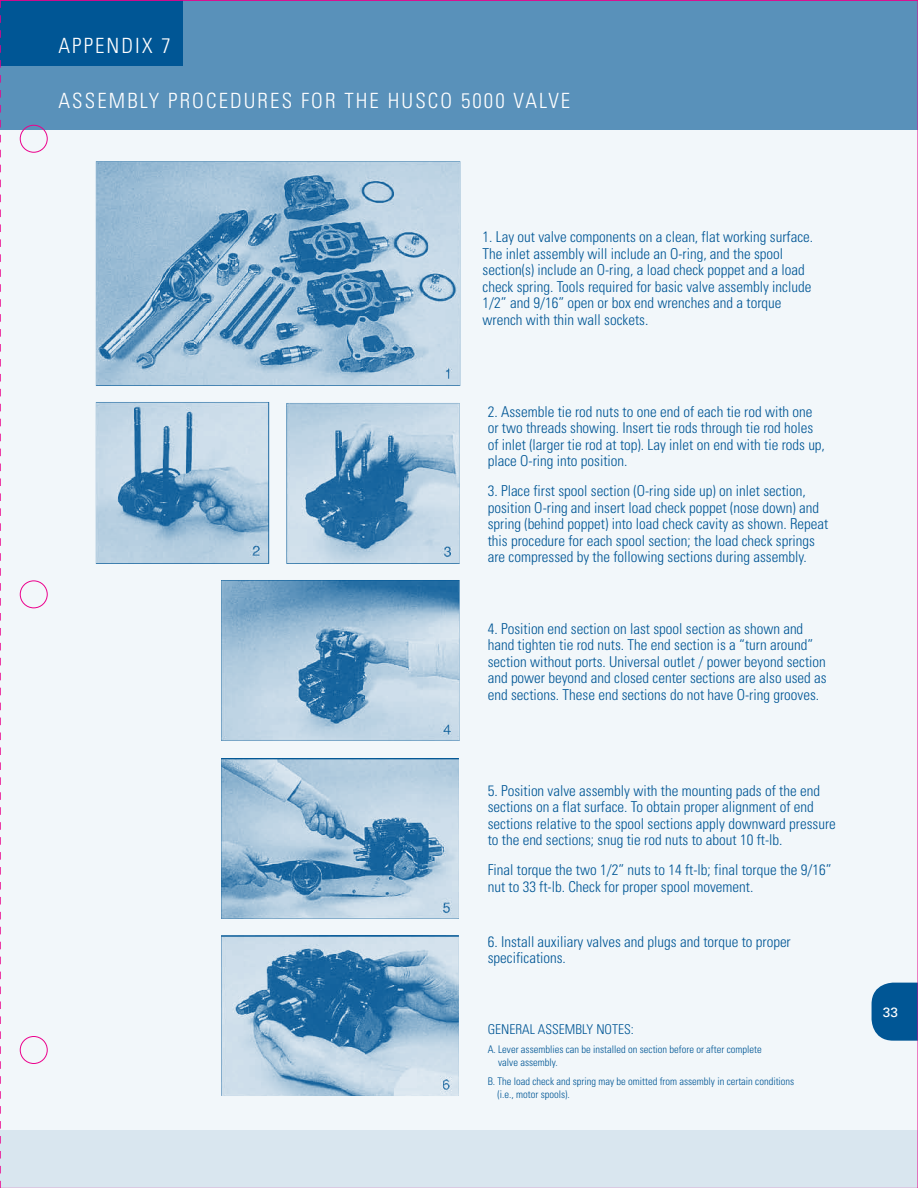
<style>
.page{position:relative;width:918px;height:1188px;background:#fff}
.page>*{position:absolute;margin:0;border:0;box-sizing:border-box;transform-origin:0 0}
.t1{font:300 condensed 21px "Univers";letter-spacing:.1em;color:#fff}
.t2{font:300 condensed 15px/16.5px "Univers";color:#005695}
.t3{font:300 condensed 13.5px "Univers";color:#005695}
.t4{font:13.5px "Univers";color:#fff}
.t5{font:300 condensed 10.5px/12.6px "Univers";color:#005695}
</style>
<div class="page">
<div style="left:0;top:0;width:918px;height:1174px;background:#f2f7fa"></div>
<svg style="left:872px;top:983px;width:44px;height:58px;background:#10619c"></svg>
<div style="left:0;top:1130px;width:918px;height:58px;background:#d9e6ef"></div>
<div style="left:0;top:0;width:918px;height:130px;background:#5991ba"></div>
<div style="left:0;top:0;width:182px;height:66px;background:#005695"></div>
<img style="left:96px;top:161px;width:364px;height:935px">
<svg style="left:20px;top:125px;width:28px;height:939px"></svg>
<svg style="left:0;top:0;width:1px;height:1188px"></svg>
<h1 class="t1" style="left:59px;top:33px;width:114px">Appendix 7</h1>
<h1 class="t1" style="left:59px;top:88px;width:64px">Assembl</h1>
<h1 class="t1" style="left:149px;top:88px;width:164px">y Procedures for</h1>
<h1 class="t1" style="left:344px;top:88px;width:227px">th e Husco 5000 Valve</h1>
<p class="t2" style="left:483px;top:229px;width:332px">1. Lay out valve components on a clean, flat working surface.<br>The inlet assembly will include an O-ring, and the spool section(s) include an O-ring, a load check poppet and a load check spring. Tools required for basic valve assembly include 1/2” and 9/16” open or box end wrenches and a torque wrench with thin wall sockets.</p>
<p class="t2" style="left:488px;top:403px;width:339px">2. Assemble tie rod nuts to one end of each tie rod with one or two threads showing. Insert tie rods through tie rod holes of inlet (larger tie rod at top). Lay inlet on end with tie rods up, place O-ring into position.</p>
<p class="t2" style="left:488px;top:482px;width:342px">3. Place first spool section (O-ring side up) on inlet section, position O-ring and insert load check poppet (nose down) and spring (behind poppet) into load check cavity as shown. Repeat this procedure for each spool section; the load check springs are compressed by the following sections during assembly.</p>
<p class="t2" style="left:488px;top:620px;width:340px">4. Position end section on last spool section as shown and hand tighten tie rod nuts. The end section is a “turn around” section without ports. Universal outlet / power beyond section and power beyond and closed center sections are also used as end sections. These end sections do not have O-ring grooves.</p>
<p class="t2" style="left:488px;top:782px;width:350px">5. Position valve assembly with the mounting pads of the end sections on a flat surface. To obtain proper alignment of end sections relative to the spool sections apply downward pressure to the end sections; snug tie rod nuts to about 10 ft-lb.</p>
<p class="t2" style="left:488px;top:862px;width:345px">Final torque the two 1/2” nuts to 14 ft-lb; final torque the 9/16” nut to 33 ft-lb. Check for proper spool movement.</p>
<p class="t2" style="left:488px;top:933px;width:305px">6. Install auxiliary valves and plugs and torque to proper specifications.</p>
<p class="t3" style="left:488px;top:1021px;width:148px">General assembly notes:</p>
<p class="t5" style="left:498px;top:1043px;width:265px;text-indent:-10px">A. Lever assemblies can be installed on section before or after complete valve assembly.</p>
<p class="t5" style="left:498px;top:1075px;width:298px;text-indent:-10px">B. The load check and spring may be omitted from assembly in certain conditions (i.e., motor spools).</p>
<p class="t4" style="left:883px;top:1004px;width:17px">33</p>
</div>
